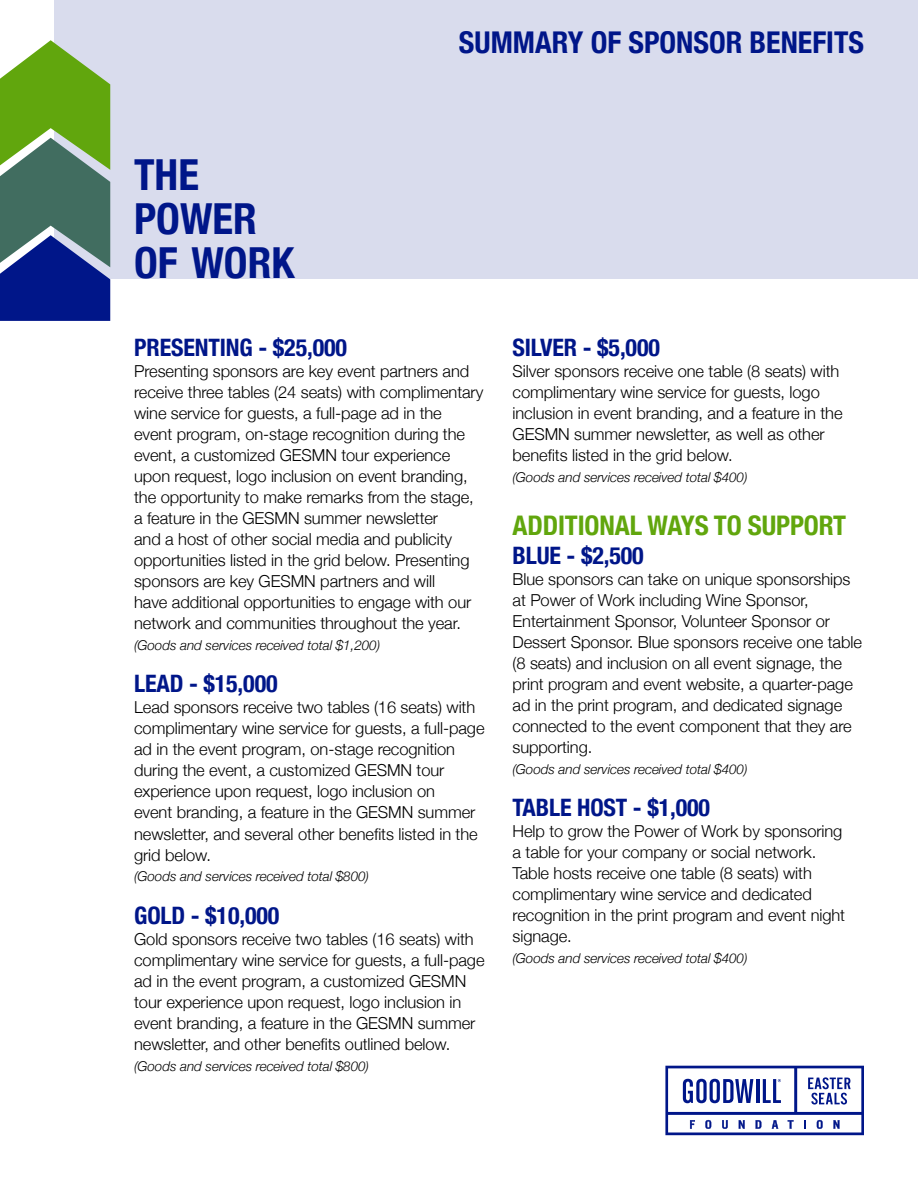
<style>
.page{position:relative;width:918px;height:1188px;background:#fff}
.page>*{position:absolute;margin:0;border:0;box-sizing:border-box;transform-origin:0 0}
.t1{font:700 condensed 42.75px/43.8px "Helvetica Neue";color:#001689}
.t2{font:700 condensed 30px "Helvetica Neue";color:#001689}
.t3{font:700 condensed 27px "Helvetica Neue";letter-spacing:-.005em;color:#61a60d}
.t4{font:700 condensed 24px "Helvetica Neue";letter-spacing:-.005em;color:#001689}
.t5{font:300 16.5px/21px "Helvetica Neue";letter-spacing:-.005em;color:#000}
.t6{font:italic 300 13.5px "Helvetica Neue";letter-spacing:-.005em;color:#000}
</style>
<div class="page">
<div style="left:54px;top:0;width:864px;height:279px;background:#d9dced"></div>
<svg style="left:665px;top:1066px;width:199px;height:69px"></svg>
<svg style="left:0;top:40px;width:110px;height:281px;background:#557d66"></svg>
<h1 class="t1" style="left:134px;top:150px;width:162px">THE<br>POWER<br>OF WORK</h1>
<h2 class="t2" style="left:459px;top:18px;width:407px">SUMMARY OF SPONSOR BENEFITS</h2>
<h3 class="t4" style="left:134px;top:328px;width:214px">PRESENTING - $25,000</h3>
<p class="t5" style="left:134px;top:360px;width:351px">Presenting sponsors are key event partners and receive three tables (24 seats) with complimentary wine service for guests, a full-page ad in the event program, on-stage recognition during the event, a customized GESMN tour experience upon request, logo inclusion on event branding, the opportunity to make remarks from the stage, a feature in the GESMN summer newsletter<br>and a host of other social media and publicity opportunities listed in the grid below. Presenting sponsors are key GESMN partners and will<br>have additional opportunities to engage with our network and communities throughout the year.</p>
<p class="t6" style="left:134px;top:635px;width:248px">(Goods and services received total $1,200)</p>
<h3 class="t4" style="left:134px;top:664px;width:145px">LEAD - $15,000</h3>
<p class="t5" style="left:134px;top:696px;width:352px">Lead sponsors receive two tables (16 seats) with complimentary wine service for guests, a full-page ad in the event program, on-stage recognition during the event, a customized GESMN tour experience upon request, logo inclusion on<br>event branding, a feature in the GESMN summer newsletter, and several other benefits listed in the grid below.</p>
<p class="t6" style="left:134px;top:866px;width:236px">(Goods and services received total $800)</p>
<h3 class="t4" style="left:134px;top:895px;width:147px">GOLD - $10,000</h3>
<p class="t5" style="left:134px;top:927px;width:352px">Gold sponsors receive two tables (16 seats) with complimentary wine service for guests, a full-page ad in the event program, a customized GESMN tour experience upon request, logo inclusion in event branding, a feature in the GESMN summer newsletter, and other benefits outlined below.</p>
<p class="t6" style="left:134px;top:1055px;width:236px">(Goods and services received total $800)</p>
<h3 class="t4" style="left:513px;top:328px;width:149px">SILVER - $5,000</h3>
<p class="t5" style="left:513px;top:360px;width:332px">Silver sponsors receive one table (8 seats) with complimentary wine service for guests, logo inclusion in event branding, and a feature in the GESMN summer newsletter, as well as other benefits listed in the grid below.</p>
<p class="t6" style="left:513px;top:467px;width:236px">(Goods and services received total $400)</p>
<h3 class="t3" style="left:513px;top:503px;width:335px">ADDITIONAL WAYS TO SUPPORT</h3>
<h3 class="t4" style="left:513px;top:535px;width:133px">BLUE - $2,500</h3>
<p class="t5" style="left:513px;top:567px;width:351px">Blue sponsors can take on unique sponsorships at Power of Work including Wine Sponsor, Entertainment Sponsor, Volunteer Sponsor or Dessert Sponsor. Blue sponsors receive one table (8 seats) and inclusion on all event signage, the print program and event website, a quarter-page ad in the print program, and dedicated signage connected to the event component that they are supporting.</p>
<p class="t6" style="left:513px;top:758px;width:236px">(Goods and services received total $400)</p>
<h3 class="t4" style="left:513px;top:787px;width:199px">TABLE HOST - $1,000</h3>
<p class="t5" style="left:513px;top:819px;width:334px">Help to grow the Power of Work by sponsoring a table for your company or social network.<br>Table hosts receive one table (8 seats) with complimentary wine service and dedicated recognition in the print program and event night signage.</p>
<p class="t6" style="left:513px;top:947px;width:236px">(Goods and services received total $400)</p>
</div>
